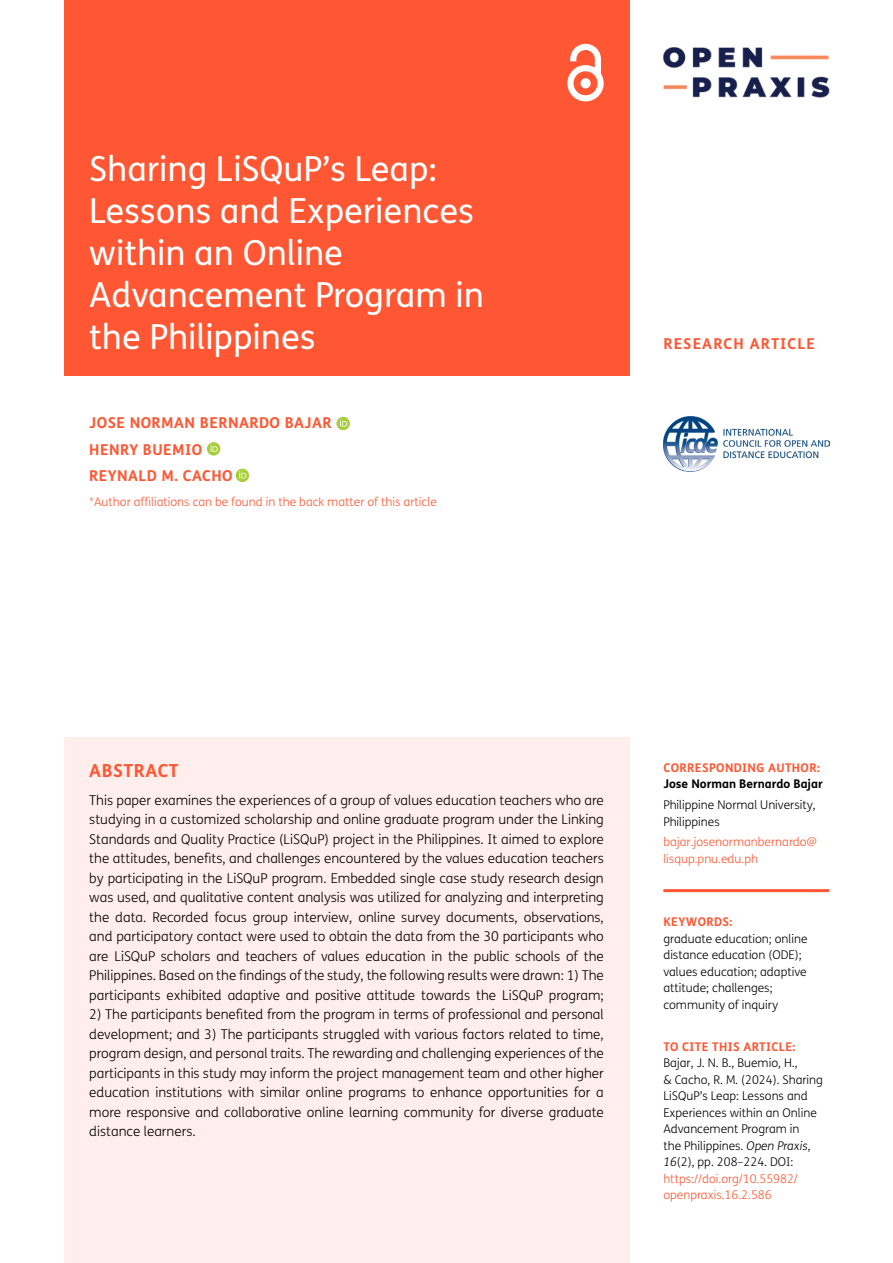
<style>
.page{position:relative;width:893px;height:1263px;background:#fff}
.page>*{position:absolute;margin:0;border:0;box-sizing:border-box;transform-origin:0 0}
.Article_Title{font:34.5px/42px "FS Me";color:#fff}
.t1{font:700 18px "FS Me";letter-spacing:.03em;color:#ff5733}
.Cover_Authors{font:700 15px "FS Me";letter-spacing:.03em;color:#ff5733}
.Cover_Authors-2{font:700 15px "FS Me";letter-spacing:.075em;color:#ff5733}
.Abstract_Copy{font:300 13.5px/19.5px "FS Me";color:#000;text-align:justify}
.t2{font:300 12px/16.5px "FS Me";color:#000}
.t3{font:300 12px/16.5px "FS Me";color:#ff5733}
.t4{font:700 12px "FS Me";letter-spacing:.03em;color:#ff5733}
.t5{font:700 12px "FS Me";color:#000}
.s1{font-style:italic}
.s2{color:#ff5733}
</style>
<div class="page">
<div style="left:64px;top:0;width:565px;height:376px;background:#ff5733"></div>
<svg style="left:567px;top:44px;width:37px;height:57px"></svg>
<img style="left:663px;top:48px;width:166px;height:50px">
<img style="left:663px;top:417px;width:166px;height:54px">
<hr style="left:663px;top:889px;width:166px;height:3px;background:#ff5733">
<div style="left:64px;top:738px;width:565px;height:525px;background:#ffeeeb"></div>
<div style="left:336px;top:417px;width:14px;height:13px;background:#a6ce39;border-radius:50%"></div>
<svg style="left:340px;top:419px;width:7px;height:8px"></svg>
<svg style="left:207px;top:442px;width:13px;height:14px"></svg>
<svg style="left:211px;top:445px;width:7px;height:7px"></svg>
<svg style="left:236px;top:469px;width:13px;height:13px"></svg>
<svg style="left:239px;top:471px;width:8px;height:7px"></svg>
<h1 class="Article_Title" style="left:89px;top:148px;width:396px">Sharing LiSQuP’s Leap:<br>Lessons and Experiences within an Online<br>Advancement Program in the Philippines</h1>
<p class="Cover_Authors" style="left:89px;top:413px;width:244px">JOSE NORMAN BERNARDO BAJAR</p>
<p class="Cover_Authors" style="left:89px;top:440px;width:114px">HENRY BUEMIO</p>
<p class="Cover_Authors" style="left:89px;top:466px;width:145px">REYNALD M. CACHO</p>
<p class="t3" style="left:89px;top:494px;width:349px">*Author affiliations can be found in the back matter of this article</p>
<p class="Cover_Authors-2" style="left:663px;top:334px;width:153px">RESEARCH ARTICLE</p>
<h1 class="t1" style="left:89px;top:759px;width:91px">ABSTRACT</h1>
<p class="Abstract_Copy" style="left:89px;top:790px;width:516px">This paper examines the experiences of a group of values education teachers who are studying in a customized scholarship and online graduate program under the Linking Standards and Quality Practice (LiSQuP) project in the Philippines. It aimed to explore the attitudes, benefits, and challenges encountered by the values education teachers by participating in the LiSQuP program. Embedded single case study research design was used, and qualitative content analysis was utilized for analyzing and interpreting the data. Recorded focus group interview, online survey documents, observations, and participatory contact were used to obtain the data from the 30 participants who are LiSQuP scholars and teachers of values education in the public schools of the Philippines. Based on the findings of the study, the following results were drawn: 1) The participants exhibited adaptive and positive attitude towards the LiSQuP program;</p>
<p class="Abstract_Copy" style="left:89px;top:1005px;width:516px">2) The participants benefited from the program in terms of professional and personal development; and 3) The participants struggled with various factors related to time, program design, and personal traits. The rewarding and challenging experiences of the participants in this study may inform the project management team and other higher education institutions with similar online programs to enhance opportunities for a more responsive and collaborative online learning community for diverse graduate distance learners.</p>
<p class="t4" style="left:663px;top:760px;width:158px">CORRESPONDING AUTHOR:</p>
<p class="t5" style="left:663px;top:777px;width:161px">Jose Norman Bernardo Bajar</p>
<p class="t2" style="left:663px;top:797px;width:154px">Philippine Normal University,<br>Philippines</p>
<p class="t3" style="left:663px;top:834px;width:155px">bajar.josenormanbernardo@ lisqup.pnu.edu.ph</p>
<p class="t4" style="left:663px;top:914px;width:71px">KEYWORDS:</p>
<p class="t2" style="left:663px;top:930px;width:146px">graduate education; online distance education (ODE); values education; adaptive attitude; challenges; community of inquiry</p>
<p class="t4" style="left:663px;top:1039px;width:133px">TO CITE THIS ARTICLE:</p>
<p class="t2" style="left:663px;top:1055px;width:161px">Bajar, J. N. B., Buemio, H.,<br>&amp; Cacho, R. M. (2024). Sharing<br>LiSQuP’s Leap: Lessons and<br>Experiences within an Online<br>Advancement Program in<br>the Philippines. <span class="s1">Open Praxis</span>,<br><span class="s1">16</span>(2), pp. 208–224. DOI: <span class="s2">https://doi.org/10.55982/ openpraxis.16.2.586</span></p>
</div>
